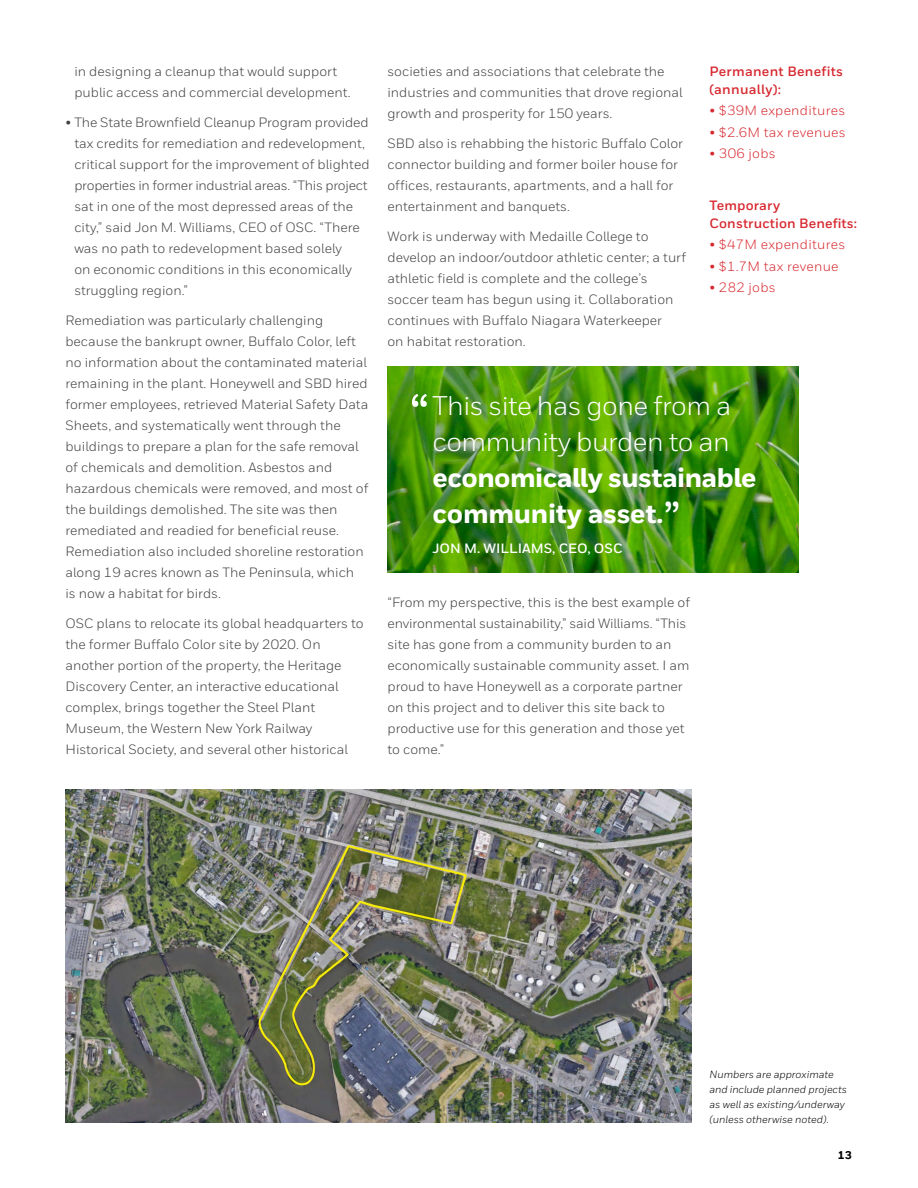
<style>
.page{position:relative;width:918px;height:1188px;background:#fff}
.page>*{position:absolute;margin:0;border:0;box-sizing:border-box;transform-origin:0 0}
.Big_Headlines{font:500 54px "Honeywell Sans";color:#fff}
.Big_Headlines-2{font:27px/36px "Honeywell Sans";letter-spacing:-.02em;color:#fff}
.Body_Copy{font:13.5px/21px "Honeywell Sans";color:#414042}
.Sidebar{font:13.5px "Honeywell Sans";letter-spacing:.02em;color:#d7282f}
.Sidebar-2{font:700 13.5px/18px "Honeywell Sans";letter-spacing:.01em;color:#d7282f}
.Big_Headlines-3{font:700 13.5px "Honeywell Sans";color:#fff}
.t1{font:800 11.25px "Honeywell Sans";color:#000}
.t2{font:italic 10.5px/15px "Honeywell Sans";color:#000}
.s1{font-weight:800}
.s2{font-weight:500;font-size:46.5px}
</style>
<div class="page">
<img style="left:65px;top:789px;width:627px;height:334px">
<img style="left:387px;top:366px;width:411px;height:207px">
<p class="Body_Copy" style="left:74px;top:61px;width:278px">in designing a cleanup that would support public access and commercial development.</p>
<p class="Body_Copy" style="left:74px;top:112px;width:297px;text-indent:-9px">• The State Brownfield Cleanup Program provided tax credits for remediation and redevelopment, critical support for the improvement of blighted properties in former industrial areas. “This project sat in one of the most depressed areas of the city,” said Jon M. Williams, CEO of OSC. “There was no path to redevelopment based solely<br>on economic conditions in this economically struggling region.”</p>
<p class="Body_Copy" style="left:65px;top:310px;width:304px">Remediation was particularly challenging because the bankrupt owner, Buffalo Color, left no information about the contaminated material remaining in the plant. Honeywell and SBD hired former employees, retrieved Material Safety Data Sheets, and systematically went through the buildings to prepare a plan for the safe removal of chemicals and demolition. Asbestos and hazardous chemicals were removed, and most of the buildings demolished. The site was then remediated and readied for beneficial reuse.<br>Remediation also included shoreline restoration along 19 acres known as The Peninsula, which<br>is now a habitat for birds.</p>
<p class="Body_Copy" style="left:65px;top:613px;width:300px">OSC plans to relocate its global headquarters to the former Buffalo Color site by 2020. On another portion of the property, the Heritage Discovery Center, an interactive educational complex, brings together the Steel Plant Museum, the Western New York Railway Historical Society, and several other historical</p>
<p class="Body_Copy" style="left:387px;top:61px;width:297px">societies and associations that celebrate the industries and communities that drove regional growth and prosperity for 150 years.</p>
<p class="Body_Copy" style="left:387px;top:133px;width:297px">SBD also is rehabbing the historic Buffalo Color connector building and former boiler house for offices, restaurants, apartments, and a hall for entertainment and banquets.</p>
<p class="Body_Copy" style="left:387px;top:226px;width:300px">Work is underway with Medaille College to develop an indoor/outdoor athletic center; a turf athletic field is complete and the college’s soccer team has begun using it. Collaboration continues with Buffalo Niagara Waterkeeper<br>on habitat restoration.</p>
<p class="Sidebar-2" style="left:710px;top:63px;width:135px">Permanent Benefits (annually):</p>
<p class="Sidebar" style="left:710px;top:103px;width:137px">• $39M expenditures</p>
<p class="Sidebar" style="left:710px;top:124px;width:138px">• $2.6M tax revenues</p>
<p class="Sidebar" style="left:710px;top:145px;width:68px">• 306 jobs</p>
<p class="Sidebar-2" style="left:710px;top:196px;width:149px">Temporary<br>Construction Benefits:</p>
<p class="Sidebar" style="left:710px;top:236px;width:137px">• $47M expenditures</p>
<p class="Sidebar" style="left:710px;top:258px;width:131px">• $1.7M tax revenue</p>
<p class="Sidebar" style="left:710px;top:279px;width:68px">• 282 jobs</p>
<p class="Big_Headlines" style="left:409px;top:382px;width:22px">“</p>
<p class="Big_Headlines-2" style="left:433px;top:388px;width:326px">This site has gone from a community burden to an <span class="s1">economically sustainable community asset.</span><span class="s2">”</span></p>
<p class="Big_Headlines-3" style="left:433px;top:540px;width:191px">JON M. WILLIAMS, CEO, OSC</p>
<p class="Body_Copy" style="left:387px;top:592px;width:304px">“From my perspective, this is the best example of environmental sustainability,” said Williams. “This site has gone from a community burden to an economically sustainable community asset. I am proud to have Honeywell as a corporate partner on this project and to deliver this site back to productive use for this generation and those yet to come.”</p>
<p class="t2" style="left:710px;top:1066px;width:139px">Numbers are approximate and include planned projects as well as existing/underway (unless otherwise noted).</p>
<p class="t1" style="left:838px;top:1148px;width:16px">13</p>
</div>
